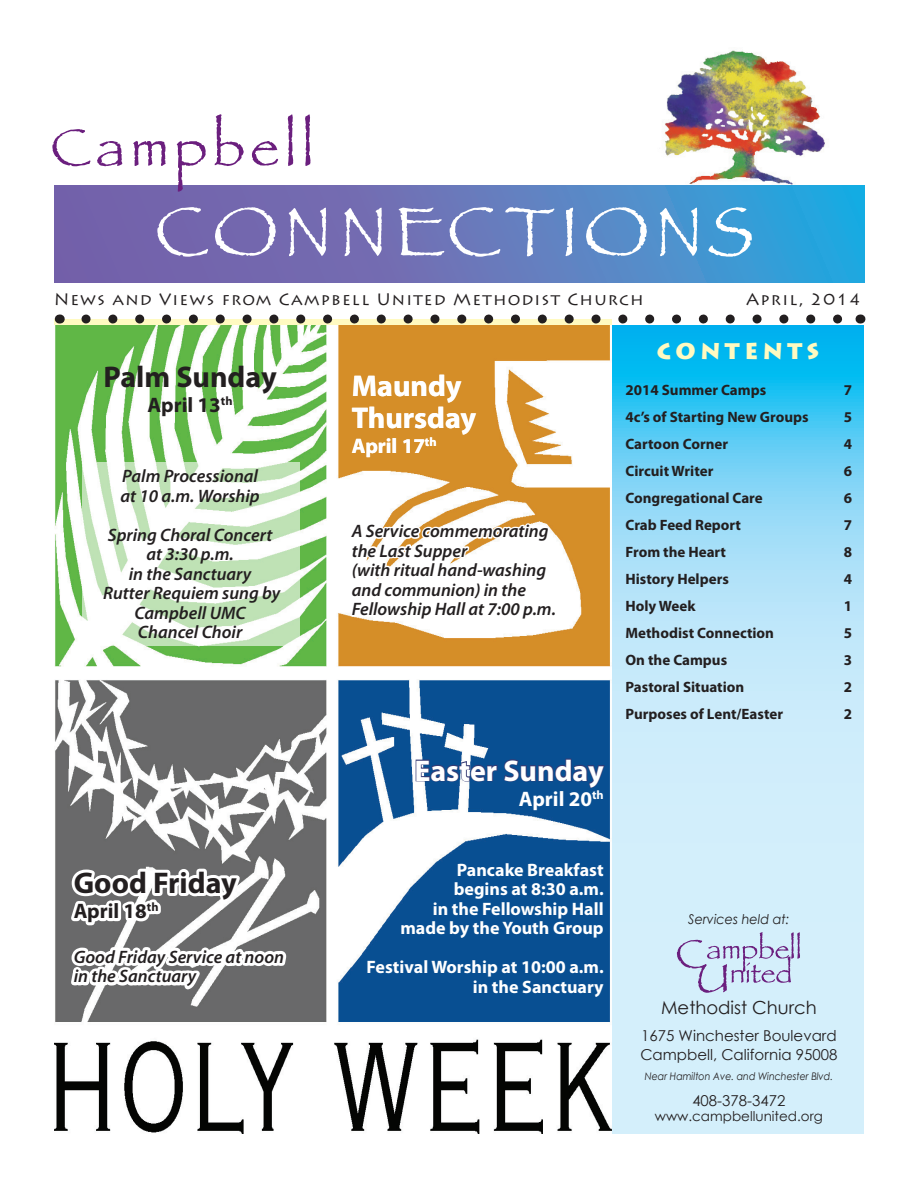
<style>
.page{position:relative;width:918px;height:1188px;background:#fff}
.page>*{position:absolute;margin:0;border:0;box-sizing:border-box;transform-origin:0 0}
.t1{font:72px "Papyrus";letter-spacing:.08em;color:#fff}
.t2{font:54px "Papyrus";letter-spacing:.1em;color:#6b1f7e}
.t3{font:700 30px/31.5px "Myriad Pro";color:#fff}
.t4{font:700 30px "Myriad Pro";color:#231f20}
.t5{font:900 22.5px "Lithos Pro";letter-spacing:.2em;color:#fffac1}
.t6{font:700 21px "Myriad Pro";color:#fff}
.t7{font:700 21px "Myriad Pro";color:#231f20}
.t8{font:italic 600 18px/19.5px "Myriad Pro";color:#231f20}
.t9{font:700 18px/19.5px "Myriad Pro";color:#fff;text-align:right}
.t10{font:18px "Century Gothic";color:#231f20}
.t11{font:16.5px "Lithos Pro";letter-spacing:.075em;color:#231f20}
.t12{font:700 15px "Myriad Pro";color:#231f20}
.t13{font:15px/19.5px "Century Gothic";color:#231f20}
.t14{font:13.5px "Century Gothic";color:#231f20}
.t15{font:italic 13.5px "Century Gothic";color:#231f20;scale:.95 1}
.t16{font:italic 10.5px "Century Gothic";color:#231f20;scale:.9 1}
</style>
<div class="page">
<img style="left:652px;top:50px;width:186px;height:136px">
<svg style="left:54px;top:186px;width:810px;height:96px;background:#5d7cbe"></svg>
<svg style="left:86px;top:315px;width:757px;height:9px"></svg>
<svg style="left:612px;top:326px;width:252px;height:808px;background:#a8e2f8"></svg>
<img style="left:55px;top:326px;width:557px;height:808px">
<svg style="left:677px;top:932px;width:123px;height:61px;background:#c4d1e8"></svg>
<svg style="left:346px;top:499px;width:210px;height:134px"></svg>
<svg style="left:66px;top:858px;width:223px;height:180px"></svg>
<svg style="left:415px;top:758px;width:191px;height:31px;background:#235692"></svg>
<svg style="left:82px;top:462px;width:217px;height:184px"></svg>
<h2 class="t2" style="left:51px;top:115px;width:265px">Campbell</h2>
<h1 class="t1" style="left:155px;top:188px;width:601px">CONNECTIONS</h1>
<p class="t11" style="left:54px;top:289px;width:591px">News and Views from Campbell United Methodist Church</p>
<p class="t11" style="left:746px;top:289px;width:116px">April, 2014</p>
<p class="t5" style="left:657px;top:337px;width:164px">CONTENTS</p>
<p class="t12" style="left:626px;top:380px;width:142px">2014 Summer Camps</p>
<p class="t12" style="left:844px;top:380px;width:10px">7</p>
<p class="t12" style="left:626px;top:407px;width:185px">4c’s of Starting New Groups</p>
<p class="t12" style="left:844px;top:407px;width:10px">5</p>
<p class="t12" style="left:626px;top:434px;width:104px">Cartoon Corner</p>
<p class="t12" style="left:844px;top:434px;width:10px">4</p>
<p class="t12" style="left:626px;top:461px;width:89px">Circuit Writer</p>
<p class="t12" style="left:844px;top:461px;width:10px">6</p>
<p class="t12" style="left:626px;top:488px;width:139px">Congregational Care</p>
<p class="t12" style="left:844px;top:488px;width:10px">6</p>
<p class="t12" style="left:626px;top:515px;width:117px">Crab Feed Report</p>
<p class="t12" style="left:844px;top:515px;width:10px">7</p>
<p class="t12" style="left:626px;top:542px;width:102px">From the Heart</p>
<p class="t12" style="left:844px;top:542px;width:10px">8</p>
<p class="t12" style="left:626px;top:569px;width:105px">History Helpers</p>
<p class="t12" style="left:844px;top:569px;width:10px">4</p>
<p class="t12" style="left:626px;top:596px;width:72px">Holy Week</p>
<p class="t12" style="left:844px;top:596px;width:10px">1</p>
<p class="t12" style="left:626px;top:623px;width:150px">Methodist Connection</p>
<p class="t12" style="left:844px;top:623px;width:10px">5</p>
<p class="t12" style="left:626px;top:650px;width:103px">On the Campus</p>
<p class="t12" style="left:844px;top:650px;width:10px">3</p>
<p class="t12" style="left:626px;top:677px;width:120px">Pastoral Situation</p>
<p class="t12" style="left:844px;top:677px;width:10px">2</p>
<p class="t12" style="left:626px;top:704px;width:159px">Purposes of Lent/Easter</p>
<p class="t12" style="left:844px;top:704px;width:10px">2</p>
<h3 class="t4" style="left:104px;top:357px;width:175px">Palm Sunday</h3>
<p class="t7" style="left:148px;top:392px;width:86px">April 13<sup>th</sup></p>
<h3 class="t3" style="left:352px;top:369px;width:126px">Maundy<br>Thursday</h3>
<p class="t6" style="left:352px;top:432px;width:86px">April 17<sup>th</sup></p>
<p class="t8" style="left:120px;top:466px;width:141px">Palm Processional at 10 a.m. Worship</p>
<p class="t8" style="left:103px;top:524px;width:179px;text-align:center">Spring Choral Concert at 3:30 p.m.<br>in the Sanctuary<br>Rutter Requiem sung by<br>Campbell UMC<br>Chancel Choir</p>
<p class="t8" style="left:352px;top:521px;width:206px">A Service commemorating the Last Supper<br>(with ritual hand-washing and communion) in the<br>Fellowship Hall at 7:00 p.m.</p>
<h3 class="t4" style="left:74px;top:863px;width:165px">Good Friday</h3>
<p class="t7" style="left:74px;top:897px;width:86px">April 18<sup>th</sup></p>
<p class="t8" style="left:74px;top:947px;width:212px">Good Friday Service at noon in the Sanctuary</p>
<h3 class="t3" style="left:414px;top:754px;width:191px">Easter Sunday</h3>
<p class="t6" style="left:519px;top:785px;width:86px">April 20<sup>th</sup></p>
<p class="t9" style="left:400px;top:859px;width:205px">Pancake Breakfast begins at 8:30 a.m.<br>in the Fellowship Hall made by the Youth Group</p>
<p class="t9" style="left:367px;top:957px;width:239px">Festival Worship at 10:00 a.m. in the Sanctuary</p>
<p class="t15" style="left:688px;top:911px;width:108px">Services held at:</p>
<p class="t10" style="left:661px;top:997px;width:157px">Methodist Church</p>
<p class="t13" style="left:640px;top:1025px;width:198px">1675 Winchester Boulevard<br>Campbell, California 95008</p>
<p class="t16" style="left:645px;top:1069px;width:211px">Near Hamilton Ave. and Winchester Blvd.</p>
<p class="t13" style="left:692px;top:1090px;width:95px">408-378-3472</p>
<p class="t14" style="left:655px;top:1108px;width:170px">www.campbellunited.org</p>
</div>
